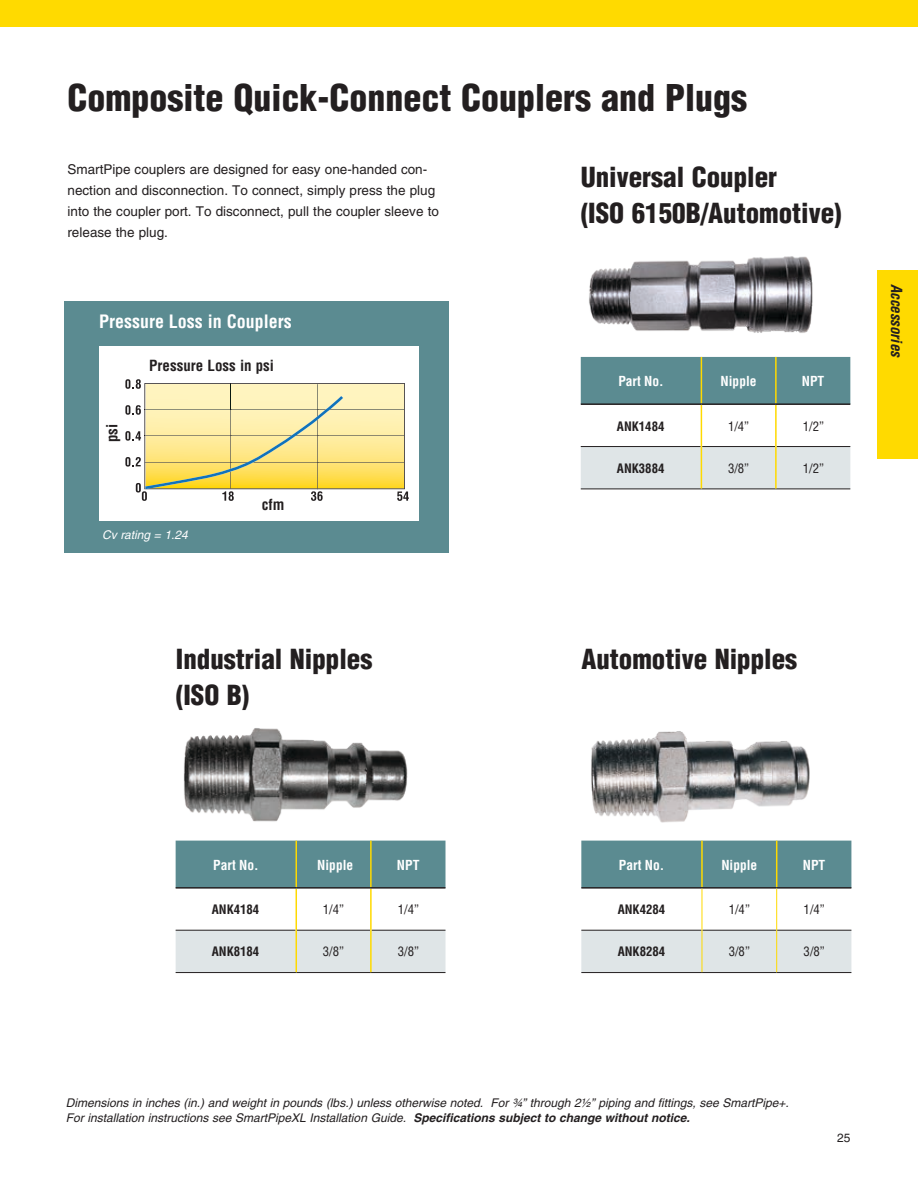
<style>
.page{position:relative;width:918px;height:1188px;background:#fff}
.page>*{position:absolute;margin:0;border:0;box-sizing:border-box;transform-origin:0 0}
.t1{font:900 condensed 36px "Helvetica";color:#231f20}
.t2{font:900 condensed 27px/36px "Helvetica";color:#231f20}
.t3{font:700 condensed 18px "Helvetica";color:#fff}
.t4{font:700 condensed 15px "Helvetica";color:#231f20}
.t5{font:italic 700 condensed 15px "Helvetica";color:#231f20}
.t6{font:13.5px/21px "Helvetica";color:#231f20}
.t7{font:700 condensed 13.5px "Helvetica";color:#fff}
.t8{font:condensed 12.75px "Helvetica";color:#231f20}
.t9{font:700 condensed 12.75px "Helvetica";color:#231f20}
.t10{font:italic 12px/15px "Helvetica";color:#231f20}
.t11{font:italic 12px "Helvetica";color:#fff}
.t12{font:12px "Helvetica";color:#231f20}
.s1{font-weight:700}
</style>
<div class="page">
<div style="left:0;top:0;width:918px;height:27px;background:#ffda00"></div>
<div style="left:878px;top:270px;width:40px;height:189px;background:#ffda00"></div>
<div style="left:64px;top:301px;width:385px;height:251px;background:#5b8b91"></div>
<div style="left:99px;top:346px;width:319px;height:174px;background:#fff"></div>
<svg style="left:125px;top:379px;width:284px;height:122px"></svg>
<img style="left:589px;top:256px;width:224px;height:77px">
<div style="left:176px;top:841px;width:270px;height:46px;background:#5b8b91"></div>
<div style="left:176px;top:931px;width:270px;height:41px;background:#dfe5e7"></div>
<hr style="left:296px;top:841px;width:1px;height:46px;background:#ffda00">
<hr style="left:370px;top:841px;width:2px;height:46px;background:#ffda00">
<hr style="left:176px;top:930px;width:120px;height:1px;background:#231f20">
<hr style="left:297px;top:930px;width:73px;height:1px;background:#231f20">
<hr style="left:372px;top:930px;width:74px;height:1px;background:#231f20">
<hr style="left:176px;top:972px;width:120px;height:1px;background:#231f20">
<hr style="left:296px;top:972px;width:75px;height:1px;background:#231f20">
<hr style="left:371px;top:972px;width:75px;height:1px;background:#231f20">
<hr style="left:296px;top:889px;width:1px;height:41px;background:#ffda00">
<hr style="left:370px;top:889px;width:2px;height:41px;background:#ffda00">
<hr style="left:296px;top:930px;width:1px;height:42px;background:#ffda00">
<hr style="left:370px;top:930px;width:2px;height:42px;background:#ffda00">
<hr style="left:176px;top:887px;width:120px;height:2px;background:#231f20">
<hr style="left:296px;top:887px;width:75px;height:2px;background:#231f20">
<hr style="left:371px;top:887px;width:75px;height:2px;background:#231f20">
<div style="left:581px;top:357px;width:269px;height:46px;background:#5b8b91"></div>
<div style="left:581px;top:447px;width:269px;height:42px;background:#dfe5e7"></div>
<hr style="left:701px;top:357px;width:1px;height:46px;background:#ffda00">
<hr style="left:775px;top:357px;width:2px;height:46px;background:#ffda00">
<hr style="left:581px;top:446px;width:120px;height:1px;background:#231f20">
<hr style="left:702px;top:446px;width:73px;height:1px;background:#231f20">
<hr style="left:777px;top:446px;width:73px;height:1px;background:#231f20">
<hr style="left:581px;top:489px;width:120px;height:1px;background:#231f20">
<hr style="left:701px;top:489px;width:75px;height:1px;background:#231f20">
<hr style="left:776px;top:489px;width:74px;height:1px;background:#231f20">
<hr style="left:701px;top:405px;width:1px;height:42px;background:#ffda00">
<hr style="left:775px;top:405px;width:2px;height:42px;background:#ffda00">
<hr style="left:701px;top:447px;width:1px;height:42px;background:#ffda00">
<hr style="left:775px;top:447px;width:2px;height:42px;background:#ffda00">
<hr style="left:581px;top:403px;width:120px;height:2px;background:#231f20">
<hr style="left:701px;top:403px;width:75px;height:2px;background:#231f20">
<hr style="left:776px;top:403px;width:74px;height:2px;background:#231f20">
<img style="left:183px;top:728px;width:225px;height:94px">
<img style="left:591px;top:731px;width:219px;height:92px">
<div style="left:581px;top:841px;width:270px;height:46px;background:#5b8b91"></div>
<div style="left:581px;top:931px;width:270px;height:41px;background:#dfe5e7"></div>
<hr style="left:701px;top:841px;width:2px;height:46px;background:#ffda00">
<hr style="left:776px;top:841px;width:1px;height:46px;background:#ffda00">
<hr style="left:581px;top:887px;width:121px;height:2px;background:#231f20">
<hr style="left:702px;top:887px;width:75px;height:2px;background:#231f20">
<hr style="left:777px;top:887px;width:74px;height:2px;background:#231f20">
<hr style="left:581px;top:930px;width:121px;height:1px;background:#231f20">
<hr style="left:702px;top:930px;width:74px;height:1px;background:#231f20">
<hr style="left:777px;top:930px;width:74px;height:1px;background:#231f20">
<hr style="left:581px;top:972px;width:121px;height:1px;background:#231f20">
<hr style="left:702px;top:972px;width:75px;height:1px;background:#231f20">
<hr style="left:777px;top:972px;width:74px;height:1px;background:#231f20">
<hr style="left:702px;top:889px;width:1px;height:41px;background:#ffda00">
<hr style="left:776px;top:889px;width:1px;height:41px;background:#ffda00">
<hr style="left:702px;top:930px;width:1px;height:42px;background:#ffda00">
<hr style="left:776px;top:930px;width:1px;height:42px;background:#ffda00">
<h1 class="t1" style="left:68px;top:75px;width:681px">Composite Quick-Connect Couplers and Plugs</h1>
<p class="t6" style="left:68px;top:158px;width:373px">SmartPipe couplers are designed for easy one-handed con&shy;nection and disconnection. To connect, simply press the plug into the coupler port. To disconnect, pull the coupler sleeve to release the plug.</p>
<h3 class="t3" style="left:99px;top:310px;width:194px">Pressure Loss in Couplers</h3>
<p class="t4" style="left:103px;top:442px;width:20px;rotate:-90deg">psi</p>
<p class="t4" style="left:149px;top:356px;width:126px">Pressure Loss in psi</p>
<p class="t4" style="left:262px;top:495px;width:24px">cfm</p>
<p class="t11" style="left:102px;top:528px;width:87px">Cv rating = 1.24</p>
<h2 class="t2" style="left:581px;top:159px;width:262px">Universal Coupler<br>(ISO 6150B/Automotive)</h2>
<p class="t7" style="left:618px;top:373px;width:47px">Part No.</p>
<p class="t7" style="left:721px;top:373px;width:38px">Nipple</p>
<p class="t7" style="left:802px;top:373px;width:24px">NPT</p>
<p class="t9" style="left:617px;top:418px;width:49px">ANK1484</p>
<p class="t8" style="left:728px;top:418px;width:23px">1/4”</p>
<p class="t8" style="left:803px;top:418px;width:23px">1/2”</p>
<p class="t9" style="left:617px;top:460px;width:49px">ANK3884</p>
<p class="t8" style="left:728px;top:460px;width:23px">3/8”</p>
<p class="t8" style="left:803px;top:460px;width:23px">1/2”</p>
<h2 class="t2" style="left:176px;top:641px;width:198px">Industrial Nipples (ISO B)</h2>
<h2 class="t2" style="left:581px;top:641px;width:217px">Automotive Nipples</h2>
<p class="t5" style="left:906px;top:284px;width:76px;rotate:90deg">Accessories</p>
<p class="t7" style="left:213px;top:856px;width:47px">Part No.</p>
<p class="t7" style="left:317px;top:856px;width:38px">Nipple</p>
<p class="t7" style="left:397px;top:856px;width:24px">NPT</p>
<p class="t9" style="left:212px;top:902px;width:49px">ANK4184</p>
<p class="t8" style="left:323px;top:902px;width:23px">1/4”</p>
<p class="t8" style="left:398px;top:902px;width:23px">1/4”</p>
<p class="t9" style="left:212px;top:944px;width:49px">ANK8184</p>
<p class="t8" style="left:323px;top:944px;width:23px">3/8”</p>
<p class="t8" style="left:398px;top:944px;width:23px">3/8”</p>
<p class="t7" style="left:619px;top:856px;width:47px">Part No.</p>
<p class="t7" style="left:721px;top:856px;width:38px">Nipple</p>
<p class="t7" style="left:803px;top:856px;width:24px">NPT</p>
<p class="t9" style="left:618px;top:902px;width:49px">ANK4284</p>
<p class="t8" style="left:729px;top:902px;width:23px">1/4”</p>
<p class="t8" style="left:804px;top:902px;width:23px">1/4”</p>
<p class="t9" style="left:618px;top:944px;width:49px">ANK8284</p>
<p class="t8" style="left:729px;top:944px;width:23px">3/8”</p>
<p class="t8" style="left:804px;top:944px;width:23px">3/8”</p>
<p class="t10" style="left:66px;top:1095px;width:725px">Dimensions in inches (in.) and weight in pounds (lbs.) unless otherwise noted. For ¾” through 2½” piping and fittings, see SmartPipe+.<br>For installation instructions see SmartPipeXL Installation Guide. <span class="s1">Specifications subject to change without notice.</span></p>
<p class="t12" style="left:837px;top:1131px;width:15px">25</p>
</div>
